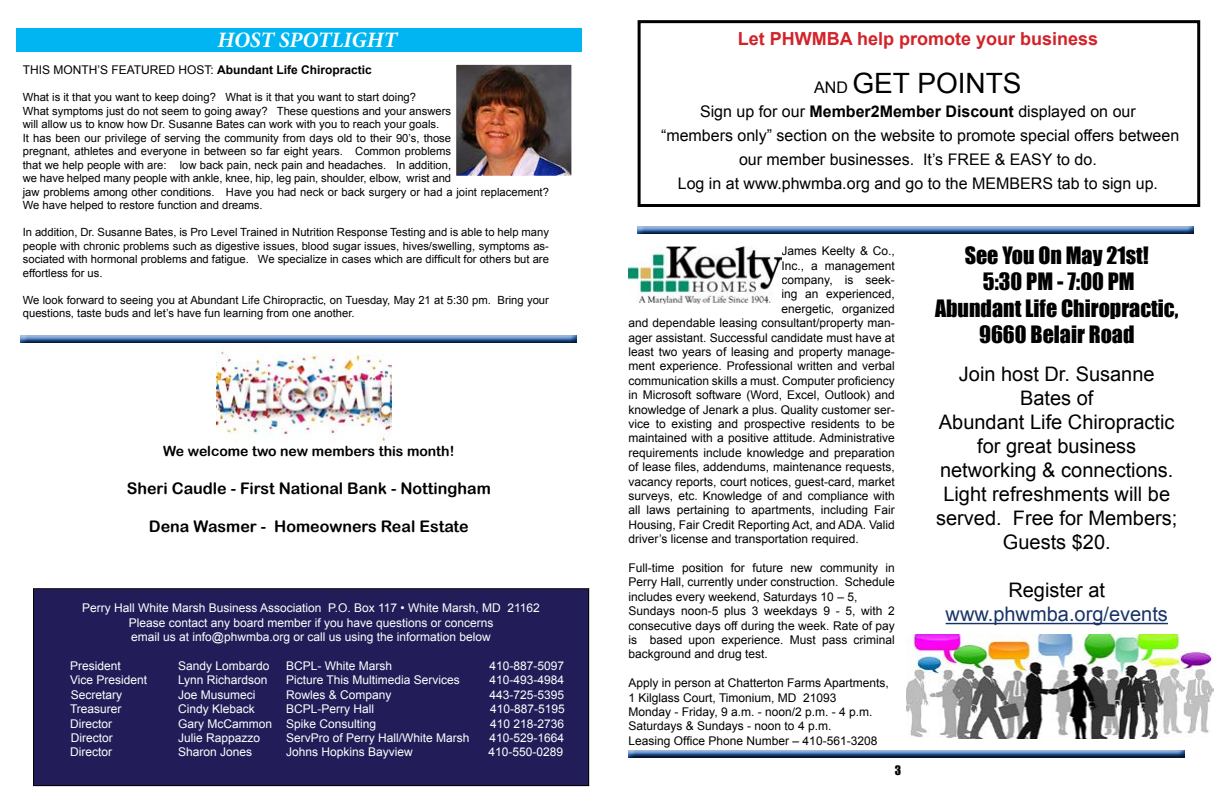
<style>
.page{position:relative;width:1224px;height:792px;background:#fff}
.page>*{position:absolute;margin:0;border:0;box-sizing:border-box;transform-origin:0 0}
.t1{font:28px "Arial";color:#000}
.t2{font:22px/26.4px "Impact";color:#000;text-align:center}
.t3{font:italic 700 22px "Minion Pro";color:#fff}
.t4{font:20px/24px "Arial";color:#000;text-align:center}
.t5{font:20px "Arial";color:#193366}
.t6{font:700 18px "Arial";color:#d2232a}
.t7{font:16px/24px "Arial";color:#000;text-align:center}
.t8{font:16px "Arial Rounded MT Bold";color:#000}
.t9{font:14px "Arial Rounded MT Bold";color:#000}
.t10{font:12px/14.4px "Arial";color:#000}
.t11{font:12px/14.4px "Arial";color:#fff;text-align:center}
.t12{font:12px "Impact";color:#000}
.t13{font:11.2px/13.5px "Arial";color:#000}
.s1{font-weight:700}
.s2{font-size:16px}
</style>
<div class="page">
<img style="left:457px;top:66px;width:113px;height:109px">
<div style="left:446px;top:55px;width:135px;height:131px;border:10px solid #fff"></div>
<div style="left:34px;top:589px;width:555px;height:197px;background:#221d58"></div>
<div style="left:33px;top:588px;width:556px;height:198px;border:1px solid #000"></div>
<div style="left:17px;top:331px;width:567px;height:12px;background:#000;opacity:.75"></div>
<div style="left:16px;top:28px;width:565px;height:24px;background:#00b5f1"></div>
<img style="left:629px;top:246px;width:153px;height:57px">
<div style="left:624px;top:746px;width:568px;height:11px;background:#000;opacity:.75"></div>
<div style="left:633px;top:222px;width:568px;height:12px;background:#000;opacity:.75"></div>
<div style="left:638px;top:20px;width:562px;height:187px;border:3px solid #000"></div>
<img style="left:217px;top:347px;width:175px;height:96px">
<hr style="left:946px;top:623px;width:222px;height:1px;background:#193366">
<img style="left:907px;top:634px;width:306px;height:104px">
<h2 class="t3" style="left:217px;top:24px;width:181px">HOST SPOTLIGHT</h2>
<p class="t10" style="left:23px;top:63px;width:351px">THIS MONTH’S FEATURED HOST: <span class="s1">Abundant Life Chiropractic</span></p>
<p class="t13" style="left:23px;top:91px;width:528px">What is it that you want to keep doing? What is it that you want to start doing?<br>What symptoms just do not seem to going away? These questions and your answers<br>will allow us to know how Dr. Susanne Bates can work with you to reach your goals.<br>It has been our privilege of serving the community from days old to their 90’s, those<br>pregnant, athletes and everyone in between so far eight years. Common problems<br>that we help people with are: low back pain, neck pain and headaches. In addition,<br>we have helped many people with ankle, knee, hip, leg pain, shoulder, elbow, wrist and<br>jaw problems among other conditions. Have you had neck or back surgery or had a joint replacement?<br>We have helped to restore function and dreams.</p>
<p class="t13" style="left:23px;top:226px;width:528px;text-align:justify">In addition, Dr. Susanne Bates, is Pro Level Trained in Nutrition Response Testing and is able to help many people with chronic problems such as digestive issues, blood sugar issues, hives/swelling, symptoms as&shy;sociated with hormonal problems and fatigue. We specialize in cases which are difficult for others but are effortless for us.</p>
<p class="t13" style="left:23px;top:293px;width:528px">We look forward to seeing you at Abundant Life Chiropractic, on Tuesday, May 21 at 5:30 pm. Bring your questions, taste buds and let’s have fun learning from one another.</p>
<p class="t9" style="left:163px;top:442px;width:293px">We welcome two new members this month!</p>
<h3 class="t8" style="left:127px;top:479px;width:366px">Sheri Caudle - First National Bank - Nottingham</h3>
<h3 class="t8" style="left:149px;top:517px;width:321px">Dena Wasmer - Homeowners Real Estate</h3>
<p class="t11" style="left:82px;top:601px;width:459px">Perry Hall White Marsh Business Association P.O. Box 117 • White Marsh, MD 21162<br>Please contact any board member if you have questions or concerns<br>email us at info@phwmba.org or call us using the information below</p>
<p class="t11" style="left:70px;top:659px;width:52px">President</p>
<p class="t11" style="left:178px;top:659px;width:93px">Sandy Lombardo</p>
<p class="t11" style="left:286px;top:659px;width:108px">BCPL- White Marsh</p>
<p class="t11" style="left:489px;top:659px;width:76px">410-887-5097</p>
<p class="t11" style="left:70px;top:673px;width:79px">Vice President</p>
<p class="t11" style="left:178px;top:673px;width:91px">Lynn Richardson</p>
<p class="t11" style="left:286px;top:673px;width:175px">Picture This Multimedia Services</p>
<p class="t11" style="left:489px;top:673px;width:76px">410-493-4984</p>
<p class="t11" style="left:71px;top:687px;width:53px">Secretary</p>
<p class="t11" style="left:178px;top:687px;width:79px">Joe Musumeci</p>
<p class="t11" style="left:286px;top:687px;width:107px">Rowles &amp; Company</p>
<p class="t11" style="left:489px;top:687px;width:76px">443-725-5395</p>
<p class="t11" style="left:70px;top:702px;width:53px">Treasurer</p>
<p class="t11" style="left:178px;top:702px;width:78px">Cindy Kleback</p>
<p class="t11" style="left:286px;top:702px;width:90px">BCPL-Perry Hall</p>
<p class="t11" style="left:490px;top:702px;width:76px">410-887-5195</p>
<p class="t11" style="left:70px;top:716px;width:44px">Director</p>
<p class="t11" style="left:178px;top:716px;width:200px">Gary McCammon Spike Consulting</p>
<p class="t11" style="left:490px;top:716px;width:76px">410 218-2736</p>
<p class="t11" style="left:71px;top:731px;width:44px">Director</p>
<p class="t11" style="left:178px;top:731px;width:84px">Julie Rappazzo</p>
<p class="t11" style="left:286px;top:731px;width:185px">ServPro of Perry Hall/White Marsh</p>
<p class="t11" style="left:489px;top:731px;width:76px">410-529-1664</p>
<p class="t11" style="left:70px;top:745px;width:44px">Director</p>
<p class="t11" style="left:178px;top:745px;width:76px">Sharon Jones</p>
<p class="t11" style="left:286px;top:745px;width:128px">Johns Hopkins Bayview</p>
<p class="t11" style="left:488px;top:745px;width:76px">410-550-0289</p>
<h3 class="t6" style="left:738px;top:27px;width:362px">Let PHWMBA help promote your business</h3>
<h1 class="t1" style="left:814px;top:65px;width:209px"><span class="s2">AND</span> GET POINTS</h1>
<h3 class="t7" style="left:661px;top:100px;width:520px">Sign up for our <span class="s1">Member2Member Discount</span> displayed on our<br>“members only” section on the website to promote special offers between our member businesses. It’s FREE &amp; EASY to do.<br>Log in at www.phwmba.org and go to the MEMBERS tab to sign up.</h3>
<p class="t10" style="left:782px;top:244px;width:115px">James Keelty &amp; Co.,</p>
<p class="t10" style="left:782px;top:258px;width:115px">Inc., a management</p>
<p class="t10" style="left:782px;top:273px;width:115px">company, is seek-</p>
<p class="t10" style="left:782px;top:287px;width:115px">ing an experienced,</p>
<p class="t10" style="left:782px;top:301px;width:115px">energetic, organized</p>
<p class="t10" style="left:629px;top:316px;width:268px">and dependable leasing consultant/property man-</p>
<p class="t10" style="left:629px;top:330px;width:268px">ager assistant. Successful candidate must have at</p>
<p class="t10" style="left:629px;top:345px;width:268px">least two years of leasing and property manage-</p>
<p class="t10" style="left:629px;top:359px;width:268px">ment experience. Professional written and verbal</p>
<p class="t10" style="left:629px;top:373px;width:268px">communication skills a must. Computer proficiency</p>
<p class="t10" style="left:629px;top:388px;width:268px">in Microsoft software (Word, Excel, Outlook) and</p>
<p class="t10" style="left:629px;top:402px;width:268px">knowledge of Jenark a plus. Quality customer ser-</p>
<p class="t10" style="left:629px;top:417px;width:268px">vice to existing and prospective residents to be</p>
<p class="t10" style="left:629px;top:431px;width:268px">maintained with a positive attitude. Administrative</p>
<p class="t10" style="left:629px;top:445px;width:268px">requirements include knowledge and preparation</p>
<p class="t10" style="left:629px;top:460px;width:268px">of lease files, addendums, maintenance requests,</p>
<p class="t10" style="left:629px;top:474px;width:268px">vacancy reports, court notices, guest-card, market</p>
<p class="t10" style="left:629px;top:489px;width:268px">surveys, etc. Knowledge of and compliance with</p>
<p class="t10" style="left:629px;top:503px;width:268px">all laws pertaining to apartments, including Fair</p>
<p class="t10" style="left:629px;top:517px;width:268px">Housing, Fair Credit Reporting Act, and ADA. Valid</p>
<p class="t10" style="left:629px;top:532px;width:232px">driver’s license and transportation required.</p>
<p class="t10" style="left:629px;top:561px;width:268px">Full-time position for future new community in Perry Hall, currently under construction. Schedule includes every weekend, Saturdays 10 – 5, Sundays noon-5 plus 3 weekdays 9 - 5, with 2 consecutive days off during the week. Rate of pay is based upon experience. Must pass criminal background and drug test.</p>
<p class="t10" style="left:629px;top:676px;width:262px">Apply in person at Chatterton Farms Apartments, 1 Kilglass Court, Timonium, MD 21093<br>Monday - Friday, 9 a.m. - noon/2 p.m. - 4 p.m.<br>Saturdays &amp; Sundays - noon to 4 p.m.<br>Leasing Office Phone Number – 410-561-3208</p>
<p class="t12" style="left:895px;top:761px;width:8px">3</p>
<h2 class="t2" style="left:935px;top:241px;width:245px">See You On May 21st!<br>5:30 PM - 7:00 PM<br>Abundant Life Chiropractic,<br>9660 Belair Road</h2>
<h3 class="t4" style="left:936px;top:363px;width:243px">Join host Dr. Susanne<br>Bates of<br>Abundant Life Chiropractic for great business networking &amp; connections.<br>Light refreshments will be served. Free for Members;<br>Guests $20.</h3>
<h3 class="t4" style="left:1008px;top:579px;width:98px">Register at</h3>
<h3 class="t5" style="left:946px;top:601px;width:224px">www.phwmba.org/events</h3>
</div>
